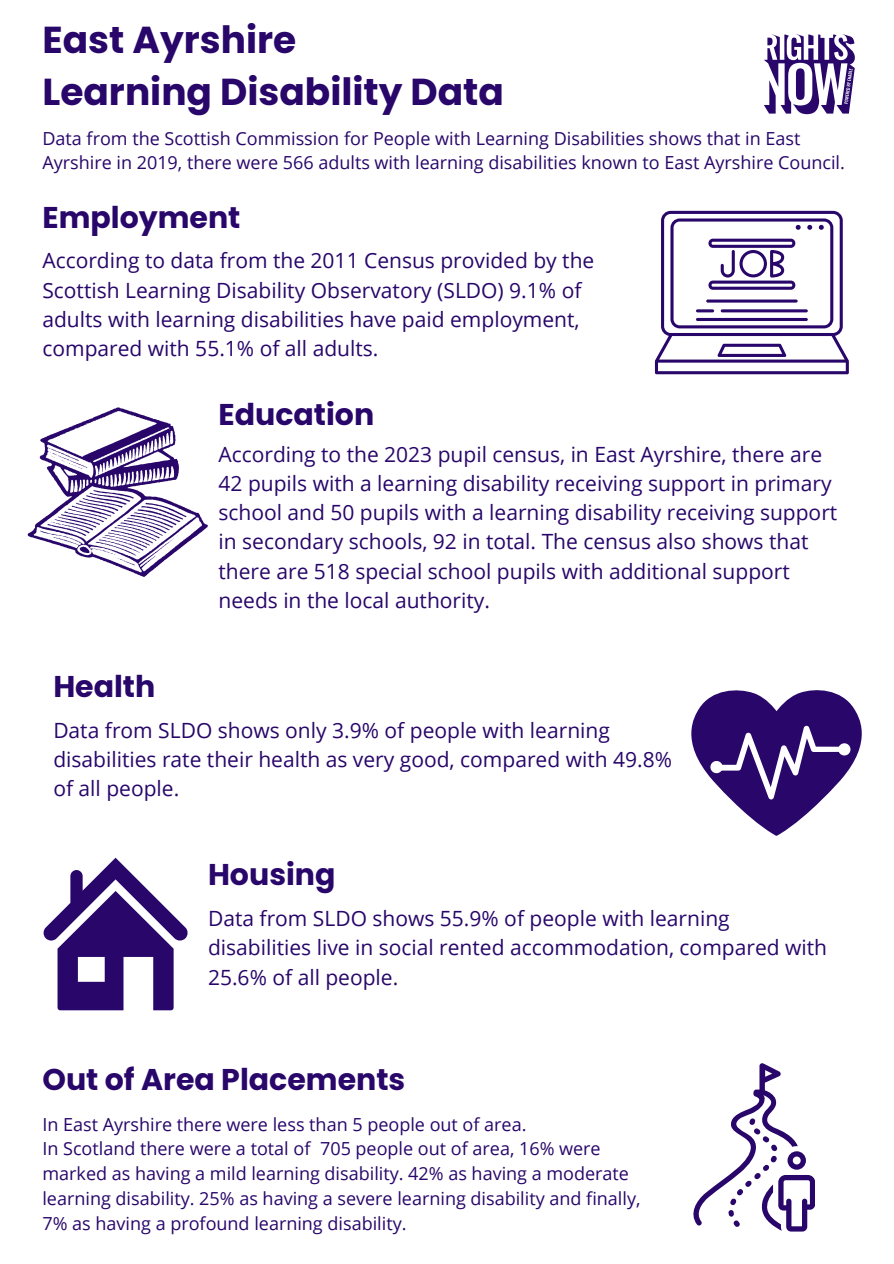
<style>
.page{position:relative;width:894px;height:1264px;background:#fff}
.page>*{position:absolute;margin:0;border:0;box-sizing:border-box;transform-origin:0 0}
.t1{font:700 37.5px/51.8px "Poppins";color:#28066a}
.t2{font:700 30px "Poppins";color:#28066a}
.t3{font:21px/29.2px "Open Sans";color:#28066a}
.t4{font:18px/24.8px "Open Sans";color:#28066a}
</style>
<div class="page">
<svg style="left:654px;top:211px;width:194px;height:163px"></svg>
<svg style="left:28px;top:407px;width:180px;height:170px"></svg>
<svg style="left:691px;top:690px;width:171px;height:145px"></svg>
<svg style="left:43px;top:857px;width:145px;height:153px"></svg>
<svg style="left:693px;top:1063px;width:121px;height:168px"></svg>
<svg style="left:764px;top:34px;width:90px;height:80px"></svg>
<h2 class="t1" style="left:42px;top:14px;width:463px">East Ayrshire<br>Learning Disability Data</h2>
<p class="t4" style="left:42px;top:125px;width:803px">Data from the Scottish Commission for People with Learning Disabilities shows that in East<br>Ayrshire in 2019, there were 566 adults with learning disabilities known to East Ayrshire Council.</p>
<h3 class="t2" style="left:42px;top:197px;width:199px">Employment</h3>
<p class="t3" style="left:42px;top:245px;width:553px">According to data from the 2011 Census provided by the Scottish Learning Disability Observatory (SLDO) 9.1% of adults with learning disabilities have paid employment, compared with 55.1% of all adults.</p>
<p class="t2" style="left:218px;top:393px;width:157px">Education</p>
<h1 class="t3" style="left:218px;top:439px;width:620px">According to the 2023 pupil census, in East Ayrshire, there are 42 pupils with a learning disability receiving support in primary school and 50 pupils with a learning disability receiving support in secondary schools, 92 in total. The census also shows that there are 518 special school pupils with additional support needs in the local authority.</h1>
<p class="t2" style="left:53px;top:665px;width:103px">Health</p>
<h2 class="t3" style="left:53px;top:715px;width:620px">Data from SLDO shows only 3.9% of people with learning disabilities rate their health as very good, compared with 49.8% of all people.</h2>
<p class="t2" style="left:208px;top:853px;width:129px">Housing</p>
<p class="t3" style="left:208px;top:903px;width:620px">Data from SLDO shows 55.9% of people with learning disabilities live in social rented accommodation, compared with<br>25.6% of all people.</p>
<h3 class="t2" style="left:42px;top:1058px;width:364px">Out of Area Placements</h3>
<h2 class="t4" style="left:42px;top:1111px;width:485px">In East Ayrshire there were less than 5 people out of area.</h2>
<h3 class="t4" style="left:42px;top:1135px;width:599px">In Scotland there were a total of 705 people out of area, 16% were marked as having a mild learning disability. 42% as having a moderate learning disability. 25% as having a severe learning disability and finally, 7% as having a profound learning disability.</h3>
</div>
